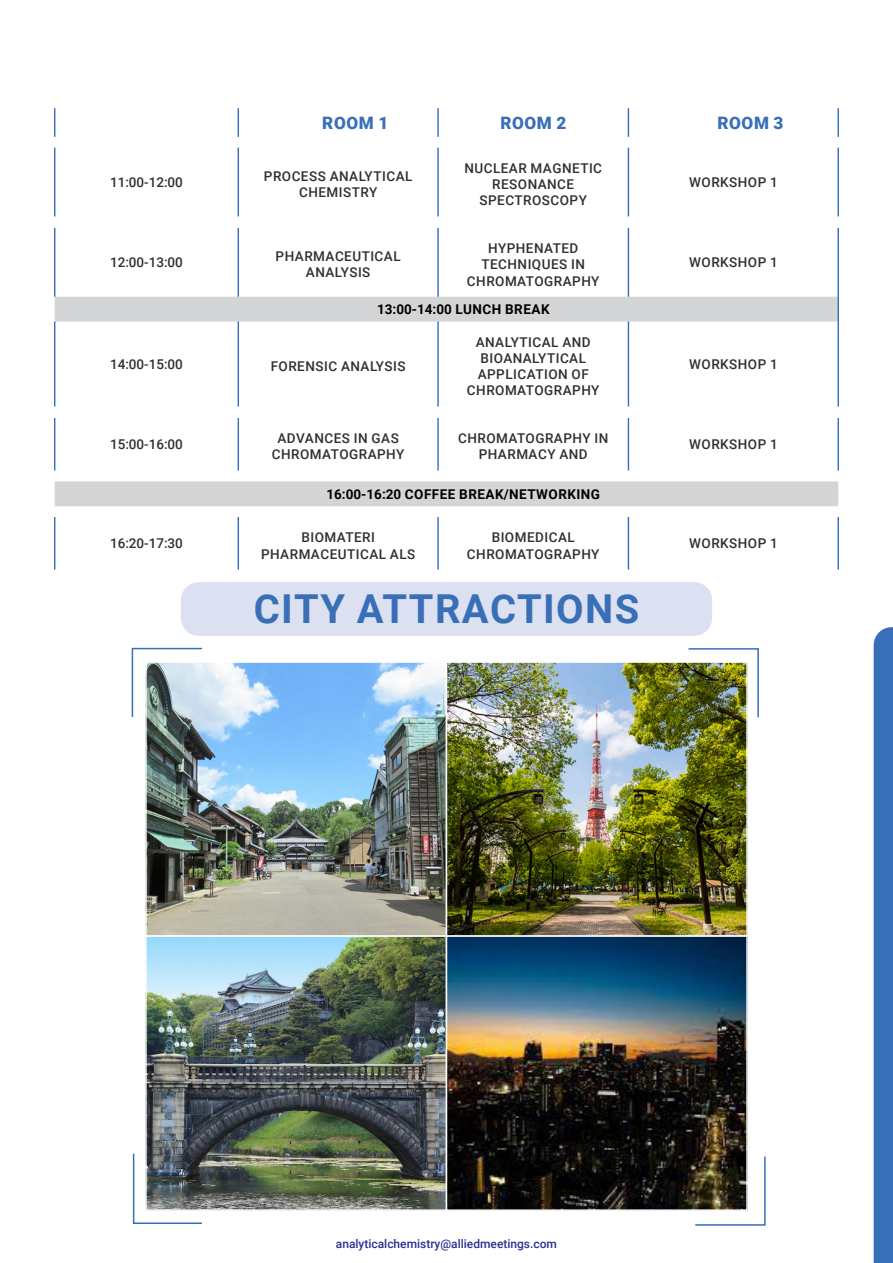
<style>
.page{position:relative;width:893px;height:1263px;background:#fff}
.page>*{position:absolute;margin:0;border:0;box-sizing:border-box;transform-origin:0 0}
.t1{font:700 39.9px "Roboto";letter-spacing:.035em;color:#396fb7}
.t2{font:900 17.1px "Roboto";letter-spacing:.035em;color:#396fb7}
.t3{font:500 13.5px/16.2px "Roboto";letter-spacing:.035em;color:#312f30;text-align:center}
.t4{font:700 13.5px "Roboto";letter-spacing:.035em;color:#000}
.t5{font:500 12px "Roboto";color:#2e3092}
</style>
<div class="page">
<div style="left:181px;top:582px;width:531px;height:54px;background:#dce1f1;border-radius:18px"></div>
<svg style="left:55px;top:297px;width:783px;height:209px"></svg>
<svg style="left:54px;top:108px;width:1px;height:29px"></svg>
<svg style="left:238px;top:108px;width:1px;height:29px"></svg>
<hr style="left:437px;top:108px;width:2px;height:29px;background:#396fb7">
<svg style="left:628px;top:108px;width:1px;height:29px"></svg>
<hr style="left:837px;top:108px;width:2px;height:29px;background:#396fb7">
<hr style="left:54px;top:148px;width:1px;height:68px;background:#396fb7">
<hr style="left:238px;top:148px;width:1px;height:68px;background:#396fb7">
<hr style="left:437px;top:148px;width:2px;height:68px;background:#396fb7">
<hr style="left:628px;top:148px;width:1px;height:68px;background:#396fb7">
<hr style="left:837px;top:148px;width:2px;height:68px;background:#396fb7">
<hr style="left:54px;top:228px;width:1px;height:69px;background:#396fb7">
<hr style="left:238px;top:228px;width:1px;height:69px;background:#396fb7">
<hr style="left:437px;top:228px;width:2px;height:69px;background:#396fb7">
<hr style="left:628px;top:228px;width:1px;height:69px;background:#396fb7">
<hr style="left:837px;top:228px;width:2px;height:69px;background:#396fb7">
<hr style="left:837px;top:297px;width:2px;height:24px;background:#396fb7">
<hr style="left:54px;top:321px;width:1px;height:86px;background:#396fb7">
<hr style="left:238px;top:321px;width:1px;height:86px;background:#396fb7">
<hr style="left:437px;top:321px;width:2px;height:86px;background:#396fb7">
<hr style="left:628px;top:321px;width:1px;height:86px;background:#396fb7">
<hr style="left:837px;top:321px;width:2px;height:86px;background:#396fb7">
<hr style="left:54px;top:418px;width:1px;height:53px;background:#396fb7">
<hr style="left:238px;top:418px;width:1px;height:53px;background:#396fb7">
<hr style="left:437px;top:418px;width:2px;height:53px;background:#396fb7">
<hr style="left:628px;top:418px;width:1px;height:53px;background:#396fb7">
<hr style="left:837px;top:418px;width:2px;height:53px;background:#396fb7">
<hr style="left:54px;top:517px;width:1px;height:53px;background:#396fb7">
<hr style="left:238px;top:517px;width:1px;height:53px;background:#396fb7">
<hr style="left:437px;top:517px;width:2px;height:53px;background:#396fb7">
<hr style="left:628px;top:517px;width:1px;height:53px;background:#396fb7">
<hr style="left:837px;top:517px;width:2px;height:53px;background:#396fb7">
<div style="left:874px;top:627px;width:19px;height:636px;background:#396fb7"></div>
<svg style="left:131px;top:647px;width:71px;height:70px"></svg>
<svg style="left:695px;top:1156px;width:71px;height:70px"></svg>
<svg style="left:132px;top:1153px;width:70px;height:71px"></svg>
<svg style="left:688px;top:648px;width:71px;height:70px"></svg>
<img style="left:148px;top:664px;width:597px;height:544px">
<div style="left:145px;top:661px;width:302px;height:276px;border:2px solid #fff"></div>
<img style="left:148px;top:938px;width:296px;height:270px">
<div style="left:145px;top:935px;width:302px;height:276px;border:2px solid #fff"></div>
<img style="left:449px;top:664px;width:296px;height:270px">
<div style="left:446px;top:661px;width:302px;height:276px;border:2px solid #fff"></div>
<div style="left:446px;top:935px;width:302px;height:276px;border:2px solid #fff"></div>
<p class="t2" style="left:322px;top:111px;width:68px">ROOM 1</p>
<p class="t2" style="left:500px;top:111px;width:68px">ROOM 2</p>
<p class="t2" style="left:717px;top:111px;width:68px">ROOM 3</p>
<p class="t3" style="left:110px;top:174px;width:74px">11:00-12:00</p>
<p class="t3" style="left:264px;top:168px;width:150px">PROCESS ANALYTICAL<br>CHEMISTRY</p>
<p class="t3" style="left:464px;top:159px;width:139px">NUCLEAR MAGNETIC<br>RESONANCE<br>SPECTROSCOPY</p>
<p class="t3" style="left:110px;top:254px;width:74px">12:00-13:00</p>
<p class="t3" style="left:276px;top:248px;width:127px">PHARMACEUTICAL<br>ANALYSIS</p>
<p class="t3" style="left:467px;top:240px;width:134px">HYPHENATED<br>TECHNIQUES IN<br>CHROMATOGRAPHY</p>
<p class="t4" style="left:377px;top:300px;width:174px">13:00-14:00 LUNCH BREAK</p>
<p class="t3" style="left:110px;top:356px;width:74px">14:00-15:00</p>
<p class="t3" style="left:271px;top:358px;width:136px">FORENSIC ANALYSIS</p>
<p class="t3" style="left:467px;top:333px;width:134px">ANALYTICAL AND<br>BIOANALYTICAL<br>APPLICATION OF<br>CHROMATOGRAPHY</p>
<p class="t3" style="left:689px;top:174px;width:90px">WORKSHOP 1</p>
<p class="t3" style="left:689px;top:254px;width:90px">WORKSHOP 1</p>
<p class="t3" style="left:689px;top:356px;width:90px">WORKSHOP 1</p>
<p class="t3" style="left:110px;top:436px;width:74px">15:00-16:00</p>
<p class="t3" style="left:272px;top:430px;width:134px">ADVANCES IN GAS<br>CHROMATOGRAPHY</p>
<p class="t3" style="left:458px;top:430px;width:152px">CHROMATOGRAPHY IN<br>PHARMACY AND</p>
<p class="t3" style="left:689px;top:436px;width:90px">WORKSHOP 1</p>
<p class="t4" style="left:326px;top:485px;width:275px">16:00-16:20 COFFEE BREAK/NETWORKING</p>
<p class="t3" style="left:110px;top:535px;width:74px">16:20-17:30</p>
<p class="t3" style="left:261px;top:529px;width:156px">BIOMATERI<br>PHARMACEUTICAL ALS</p>
<p class="t3" style="left:467px;top:529px;width:134px">BIOMEDICAL<br>CHROMATOGRAPHY</p>
<p class="t3" style="left:689px;top:535px;width:90px">WORKSHOP 1</p>
<p class="t1" style="left:254px;top:580px;width:387px">CITY ATTRACTIONS</p>
<p class="t5" style="left:336px;top:1235px;width:223px">analyticalchemistry@alliedmeetings.com</p>
</div>
